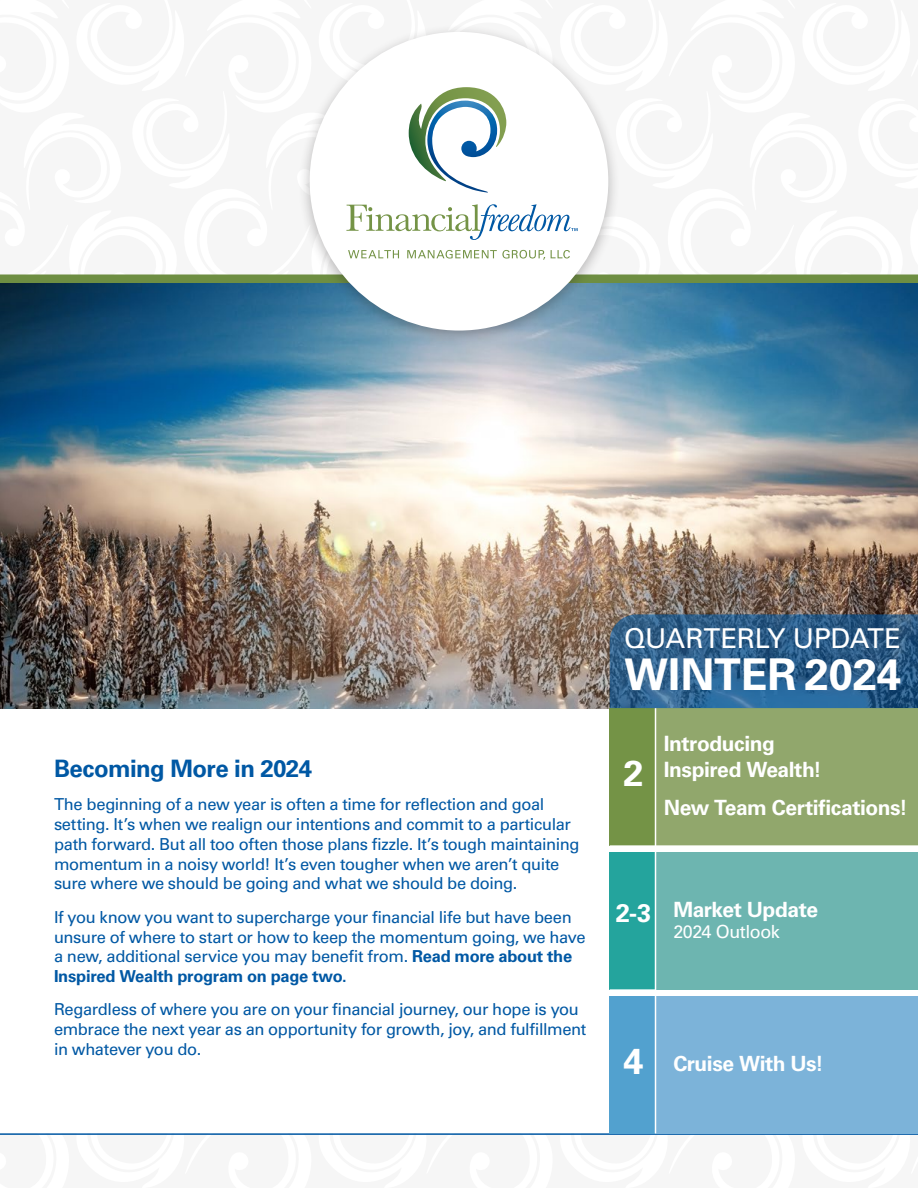
<style>
.page{position:relative;width:918px;height:1188px;background:#fff}
.page>*{position:absolute;margin:0;border:0;box-sizing:border-box;transform-origin:0 0}
.t1{font:700 43.8px "Univers LT Std";color:#fff}
.t2{font:700 36px "Univers LT Std";color:#fff}
.t3{font:27.3px "Univers LT Std";letter-spacing:-.01em;color:#fff}
.t4{font:700 25.5px "Univers LT Std";color:#fff}
.t5{font:700 24px "Univers LT Std";letter-spacing:-.025em;color:#0058a4}
.t6{font:700 21px/25.2px "Univers LT Std";letter-spacing:-.02em;color:#fff}
.t7{font:18px "Univers LT Std";letter-spacing:-.025em;color:#fff}
.t8{font:16.5px/19.8px "Univers LT Std";letter-spacing:-.025em;color:#0058a4}
.s1{font-weight:700}
</style>
<div class="page">
<hr style="left:0;top:1133px;width:918px;height:2px;background:#0058a4">
<img style="left:0;top:284px;width:918px;height:424px">
<div style="left:297px;top:23px;width:323px;height:323px;background:#231f20;opacity:.3"></div>
<div style="left:310px;top:32px;width:298px;height:299px;background:#fff;border-radius:50%"></div>
<svg style="left:0;top:23px;width:918px;height:261px"></svg>
<div style="left:610px;top:708px;width:308px;height:137px;background:#749346"></div>
<div style="left:655px;top:708px;width:263px;height:137px;background:#91a76c"></div>
<div style="left:610px;top:852px;width:308px;height:137px;background:#24a49d"></div>
<div style="left:655px;top:852px;width:263px;height:138px;background:#6db5b0"></div>
<div style="left:610px;top:996px;width:308px;height:137px;background:#52a1cf"></div>
<div style="left:655px;top:996px;width:263px;height:137px;background:#7cb3d9"></div>
<hr style="left:655px;top:708px;width:1px;height:425px;background:#fff">
<svg style="left:610px;top:614px;width:308px;height:94px;background:#2c5e8a"></svg>
<h3 class="t5" style="left:54px;top:754px;width:260px">Becoming More in 2024</h3>
<p class="t8" style="left:54px;top:795px;width:527px">The beginning of a new year is often a time for reflection and goal setting. It’s when we realign our intentions and commit to a particular path forward. But all too often those plans fizzle. It’s tough maintaining momentum in a noisy world! It’s even tougher when we aren’t quite sure where we should be going and what we should be doing.</p>
<p class="t8" style="left:54px;top:907px;width:533px">If you know you want to supercharge your financial life but have been unsure of where to start or how to keep the momentum going, we have a new, additional service you may benefit from. <span class="s1">Read more about the Inspired Wealth program on page two.</span></p>
<p class="t8" style="left:54px;top:1000px;width:534px">Regardless of where you are on your financial journey, our hope is you embrace the next year as an opportunity for growth, joy, and fulfillment in whatever you do.</p>
<h3 class="t3" style="left:624px;top:623px;width:278px">QUARTERLY UPDATE</h3>
<h1 class="t1" style="left:624px;top:649px;width:279px">WINTER 2024</h1>
<h2 class="t2" style="left:624px;top:752px;width:22px">2</h2>
<p class="t6" style="left:664px;top:731px;width:160px">Introducing<br>Inspired Wealth!</p>
<p class="t6" style="left:664px;top:795px;width:245px">New Team Certifications!</p>
<h3 class="t4" style="left:616px;top:898px;width:37px">2-3</h3>
<p class="t6" style="left:673px;top:897px;width:146px">Market Update</p>
<p class="t7" style="left:673px;top:921px;width:108px">2024 Outlook</p>
<h2 class="t2" style="left:624px;top:1040px;width:22px">4</h2>
<p class="t6" style="left:673px;top:1051px;width:152px">Cruise With Us!</p>
</div>
